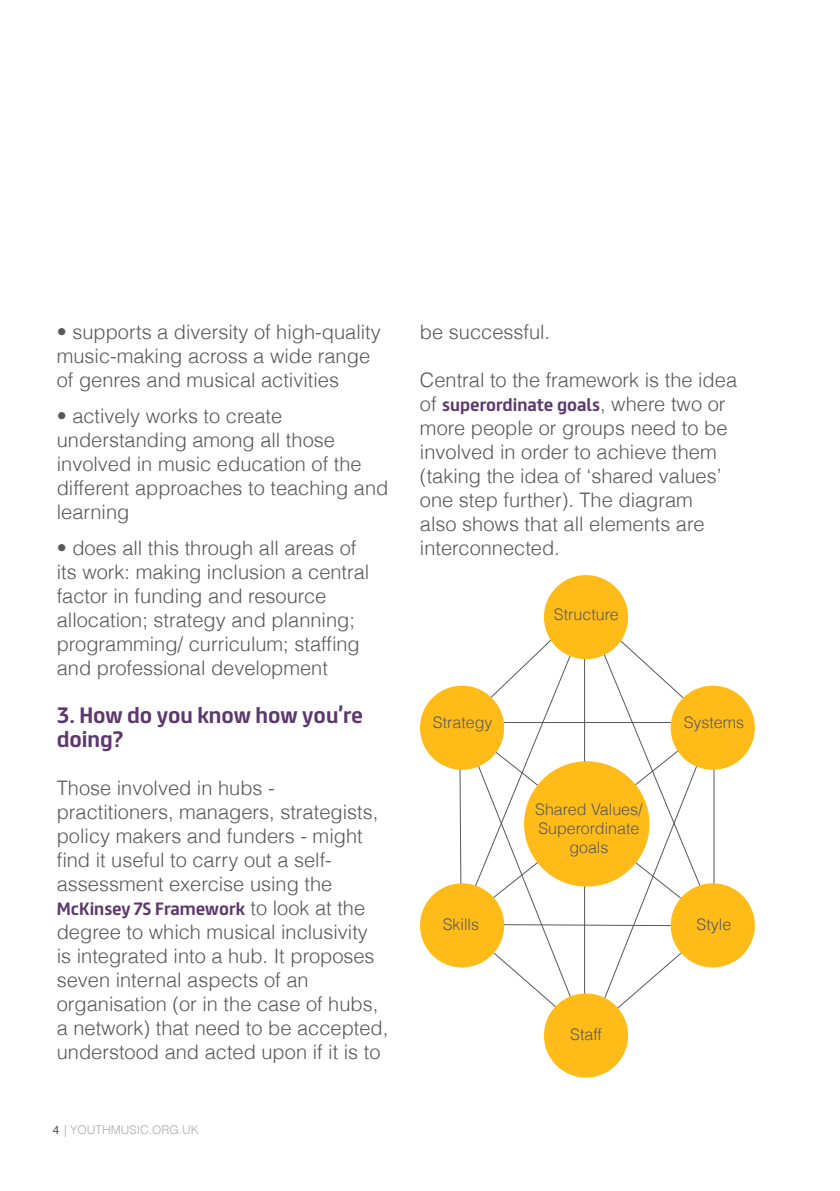
<style>
.page{position:relative;width:840px;height:1191px;background:#fff}
.page>*{position:absolute;margin:0;border:0;box-sizing:border-box;transform-origin:0 0}
.Bullets{font:300 20px/24px "Helvetica";color:#57585a}
.t1{font:700 20px/24px "FS Truman";color:#5d386e}
.Bullets-2{font:300 16px "Helvetica";color:#57585a}
.Bullets-3{font:700 16px "FS Truman";color:#5d386e}
.t2{font:300 12px "Helvetica";color:#a8a9ad}
.s1{font-family:"Helvetica";font-weight:300;font-size:20px;color:#57585a}
.s2{font-weight:400;color:#57585a}
</style>
<div class="page">
<svg style="left:458px;top:606px;width:256px;height:429px"></svg>
<div style="left:543px;top:575px;width:84px;height:84px;background:#ffbc19;border-radius:50%"></div>
<div style="left:543px;top:993px;width:84px;height:84px;background:#ffbc19;border-radius:50%"></div>
<div style="left:670px;top:883px;width:84px;height:84px;background:#ffbc19;border-radius:50%"></div>
<div style="left:420px;top:883px;width:84px;height:84px;background:#ffbc19;border-radius:50%"></div>
<div style="left:420px;top:685px;width:84px;height:85px;background:#ffbc19;border-radius:50%"></div>
<div style="left:523px;top:761px;width:126px;height:125px;background:#ffbc19;border-radius:50%"></div>
<div style="left:670px;top:685px;width:84px;height:85px;background:#ffbc19;border-radius:50%"></div>
<p class="Bullets" style="left:57px;top:319px;width:325px">• supports a diversity of high-quality music-making across a wide range of genres and musical activities</p>
<p class="Bullets" style="left:57px;top:403px;width:333px">• actively works to create understanding among all those involved in music education of the different approaches to teaching and learning</p>
<p class="Bullets" style="left:57px;top:535px;width:314px">• does all this through all areas of its work: making inclusion a central factor in funding and resource allocation; strategy and planning; programming/ curriculum; staffing and professional development</p>
<p class="t1" style="left:57px;top:701px;width:308px">3. How do you know how you’re doing?</p>
<p class="Bullets" style="left:57px;top:775px;width:323px">Those involved in hubs - practitioners, managers, strategists, policy makers and funders - might find it useful to carry out a self&shy;assessment exercise using the</p>
<p class="Bullets-3" style="left:57px;top:895px;width:310px">McKinsey 7S Framework <span class="s1">to look at the</span></p>
<p class="Bullets" style="left:57px;top:919px;width:333px">degree to which musical inclusivity<br>is integrated into a hub. It proposes seven internal aspects of an organisation (or in the case of hubs, a network) that need to be accepted, understood and acted upon if it is to</p>
<p class="t2" style="left:53px;top:1120px;width:147px"><span class="s2">4</span> | YOUTHMUSIC.ORG.UK</p>
<p class="Bullets" style="left:420px;top:319px;width:132px">be successful.</p>
<p class="Bullets" style="left:420px;top:367px;width:318px">Central to the framework is the idea</p>
<p class="Bullets-3" style="left:420px;top:391px;width:307px"><span class="s1">of</span> superordinate goals<span class="s1">, where two or</span></p>
<p class="Bullets" style="left:420px;top:415px;width:309px">more people or groups need to be involved in order to achieve them (taking the idea of ‘shared values’ one step further). The diagram also shows that all elements are interconnected.</p>
<p class="Bullets-2" style="left:432px;top:710px;width:61px">Strategy</p>
<p class="Bullets-2" style="left:442px;top:911px;width:38px">Skills</p>
<p class="Bullets-2" style="left:553px;top:602px;width:66px">Structure</p>
<p class="Bullets-2" style="left:535px;top:796px;width:109px">Shared Values/</p>
<p class="Bullets-2" style="left:538px;top:815px;width:102px">Superordinate</p>
<p class="Bullets-2" style="left:569px;top:834px;width:41px">goals</p>
<p class="Bullets-2" style="left:570px;top:1021px;width:33px">Staff</p>
<p class="Bullets-2" style="left:683px;top:710px;width:62px">Systems</p>
<p class="Bullets-2" style="left:696px;top:911px;width:36px">Style</p>
</div>
